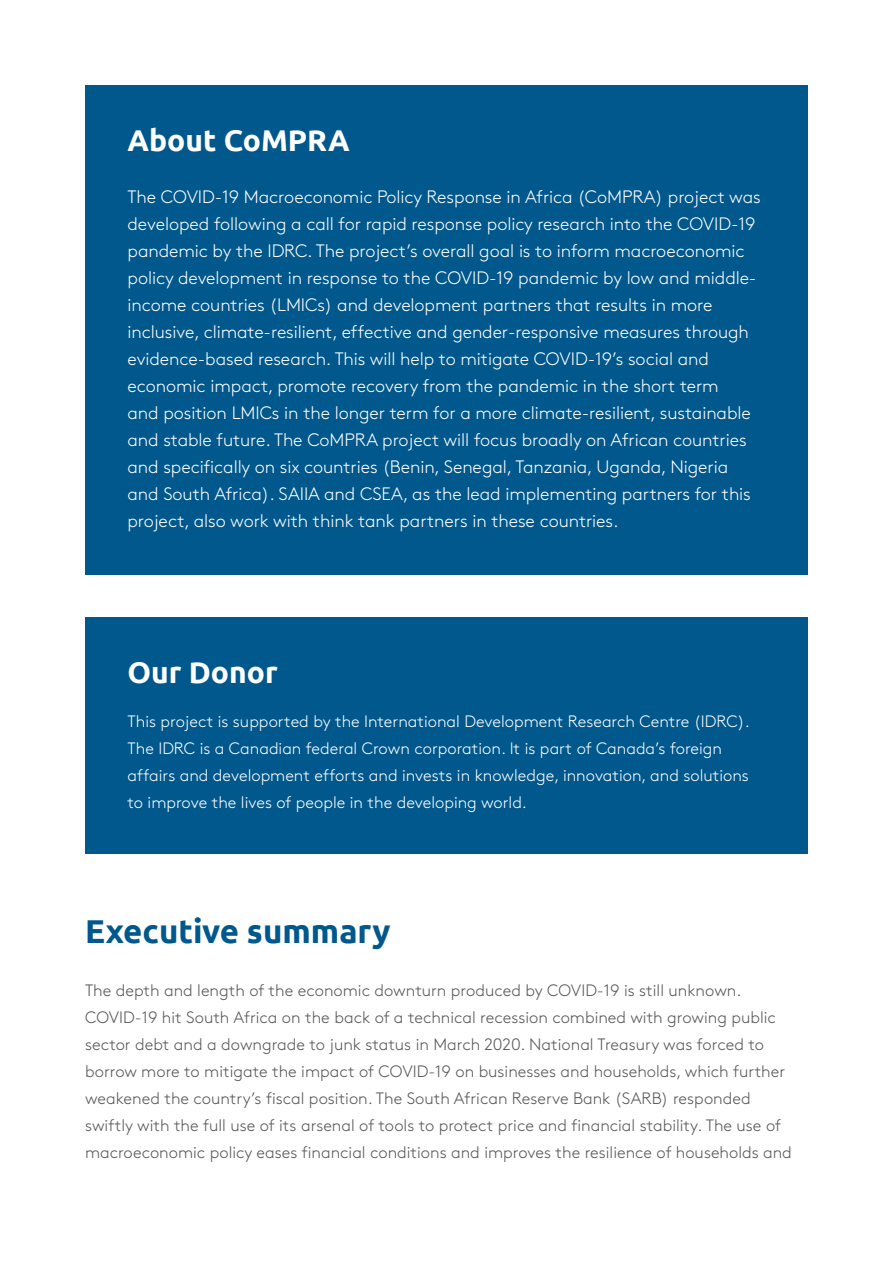
<style>
.page{position:relative;width:893px;height:1263px;background:#fff}
.page>*{position:absolute;margin:0;border:0;box-sizing:border-box;transform-origin:0 0}
.t1{font:700 33px "Ubuntu";color:#00588c}
.t2{font:700 30px "Ubuntu";color:#fff}
.t3{font:300 18px/27px "Brown";letter-spacing:-.005em;color:#fff}
.t4{font:300 16.5px/27px "Brown";color:#575756}
.t5{font:300 16.5px/27px "Brown";color:#fff}
</style>
<div class="page">
<div style="left:85px;top:85px;width:723px;height:489px;background:#00588c"></div>
<div style="left:85px;top:617px;width:723px;height:237px;background:#00588c"></div>
<h2 class="t2" style="left:128px;top:122px;width:224px">About CoMPRA</h2>
<p class="t3" style="left:128px;top:182px;width:635px">The COVID-19 Macroeconomic Policy Response in Africa (CoMPRA) project was developed following a call for rapid response policy research into the COVID-19 pandemic by the IDRC. The project’s overall goal is to inform macroeconomic policy development in response to the COVID-19 pandemic by low and middle&shy;income countries (LMICs) and development partners that results in more inclusive, climate-resilient, effective and gender-responsive measures through evidence-based research. This will help to mitigate COVID-19’s social and economic impact, promote recovery from the pandemic in the short term<br>and position LMICs in the longer term for a more climate-resilient, sustainable and stable future. The CoMPRA project will focus broadly on African countries and specifically on six countries (Benin, Senegal, Tanzania, Uganda, Nigeria and South Africa). SAIIA and CSEA, as the lead implementing partners for this project, also work with think tank partners in these countries.</p>
<h2 class="t2" style="left:128px;top:654px;width:152px">Our Donor</h2>
<p class="t5" style="left:128px;top:707px;width:624px">This project is supported by the International Development Research Centre (IDRC).<br>The IDRC is a Canadian federal Crown corporation. It is part of Canada’s foreign affairs and development efforts and invests in knowledge, innovation, and solutions to improve the lives of people in the developing world.</p>
<h1 class="t1" style="left:85px;top:911px;width:307px">Executive summary</h1>
<p class="t4" style="left:85px;top:975px;width:708px">The depth and length of the economic downturn produced by COVID-19 is still unknown.<br>COVID-19 hit South Africa on the back of a technical recession combined with growing public sector debt and a downgrade to junk status in March 2020. National Treasury was forced to borrow more to mitigate the impact of COVID-19 on businesses and households, which further weakened the country’s fiscal position. The South African Reserve Bank (SARB) responded swiftly with the full use of its arsenal of tools to protect price and financial stability. The use of macroeconomic policy eases financial conditions and improves the resilience of households and</p>
</div>
